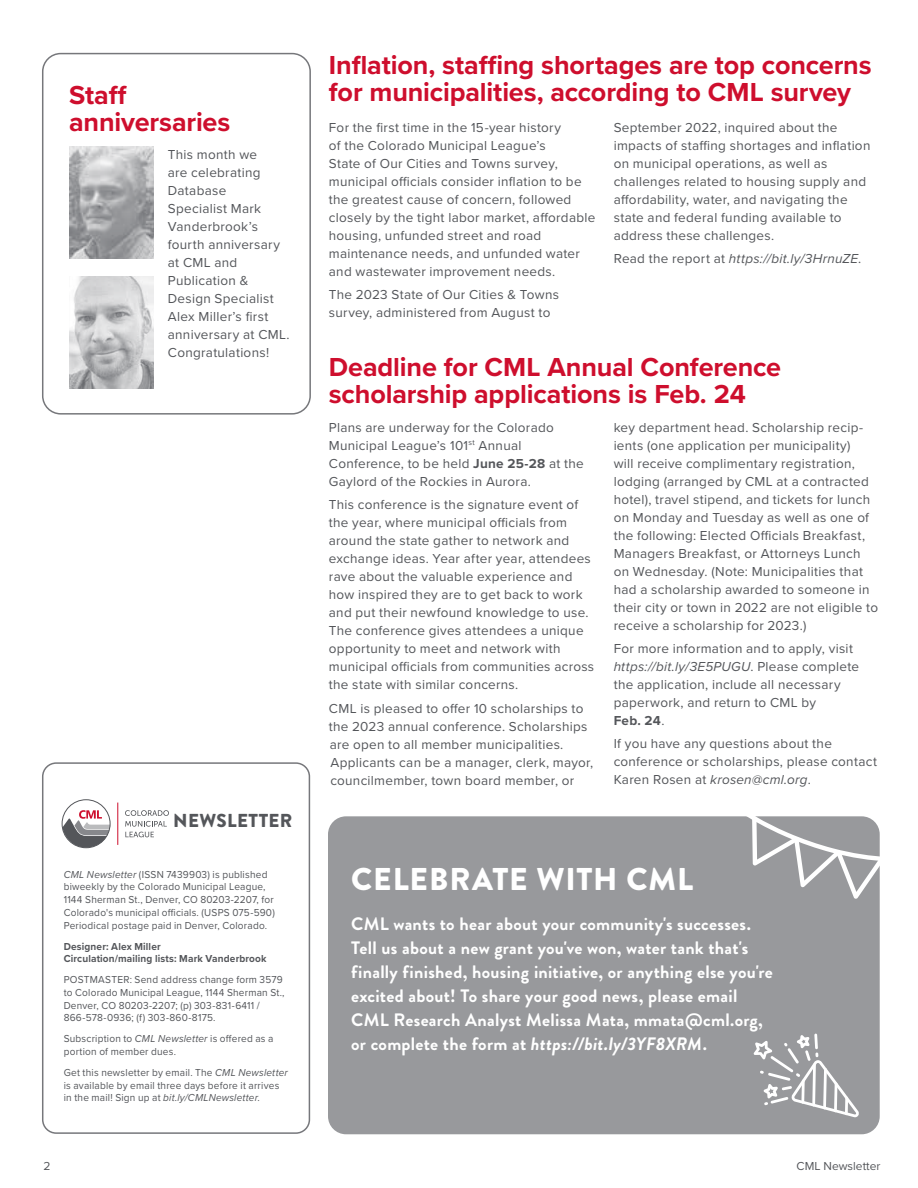
<style>
.page{position:relative;width:918px;height:1188px;background:#fff}
.page>*{position:absolute;margin:0;border:0;box-sizing:border-box;transform-origin:0 0}
.t1{font:900 31.5px "Brandon Grotesque";letter-spacing:.025em;color:#fff}
.t2{font:700 27px/27px "Proxima Nova";letter-spacing:-.005em;color:#ce0e2d}
.t3{font:900 18.75px "Brandon Grotesque";letter-spacing:.02em;color:#54565a}
.t4{font:700 18px/24px "Brandon Grotesque";letter-spacing:.015em;color:#fff}
.t5{font:13.5px/18px "Proxima Nova";letter-spacing:.02em;color:#54565a}
.t6{font:italic 13.5px "Proxima Nova";letter-spacing:.02em;color:#54565a}
.t7{font:12px "Proxima Nova";color:#54565a}
.t8{font:10.5px/12.8px "Proxima Nova";letter-spacing:.02em;color:#54565a;scale:.96 1}
.t9{font:700 10.5px/12.8px "Proxima Nova";letter-spacing:.015em;color:#54565a;scale:.96 1}
.s1{font-style:italic}
.s2{font-style:normal}
.s3{font-weight:700}
</style>
<div class="page">
<div style="left:42px;top:762px;width:268px;height:372px;border:2px solid #76777b;border-radius:14px"></div>
<hr style="left:117px;top:803px;width:1px;height:42px;background:#ce0e2d">
<svg style="left:62px;top:810px;width:48px;height:38px"></svg>
<svg style="left:125px;top:810px;width:44px;height:27px"></svg>
<div style="left:42px;top:53px;width:269px;height:362px;border:2px solid #76777b;border-radius:18px"></div>
<img style="left:69px;top:147px;width:84px;height:112px">
<div style="left:328px;top:816px;width:552px;height:318px;background:#98999c;border-radius:18px"></div>
<svg style="left:754px;top:1034px;width:105px;height:83px"></svg>
<svg style="left:743px;top:816px;width:137px;height:83px"></svg>
<img style="left:69px;top:276px;width:84px;height:112px">
<h2 class="t2" style="left:69px;top:81px;width:163px">Staff anniversaries</h2>
<p class="t5" style="left:168px;top:145px;width:123px">This month we<br>are celebrating<br>Database<br>Specialist Mark<br>Vanderbrook’s fourth anniversary at CML and<br>Publication &amp;<br>Design Specialist<br>Alex Miller’s first anniversary at CML.<br>Congratulations!</p>
<h3 class="t3" style="left:173px;top:807px;width:121px">NEWSLETTER</h3>
<p class="t8" style="left:64px;top:867px;width:221px"><span class="s1">CML Newsletter</span> (ISSN 7439903) is published biweekly by the Colorado Municipal League, 1144 Sherman St., Denver, CO 80203-2207, for Colorado's municipal officials. (USPS 075-590)<br>Periodical postage paid in Denver, Colorado.</p>
<p class="t9" style="left:64px;top:939px;width:213px">Designer: Alex Miller<br>Circulation/mailing lists: Mark Vanderbrook</p>
<p class="t8" style="left:64px;top:973px;width:232px">POSTMASTER: Send address change form 3579 to Colorado Municipal League, 1144 Sherman St., Denver, CO 80203-2207; (p) 303-831-6411 / 866-578-0936; (f) 303-860-8175.</p>
<p class="t8" style="left:64px;top:1032px;width:220px">Subscription to <span class="s1">CML Newsletter</span> is offered as a portion of member dues.</p>
<p class="t8" style="left:64px;top:1066px;width:235px">Get this newsletter by email. The <span class="s1">CML Newsletter </span>is available by email three days before it arrives in the mail! Sign up at <span class="s1">bit.ly/CMLNewsletter</span>.</p>
<h2 class="t2" style="left:329px;top:51px;width:544px">Inflation, staffing shortages are top concerns for municipalities, according to CML survey</h2>
<p class="t5" style="left:329px;top:118px;width:268px">For the first time in the 15-year history<br>of the Colorado Municipal League’s<br>State of Our Cities and Towns survey, municipal officials consider inflation to be the greatest cause of concern, followed closely by the tight labor market, affordable housing, unfunded street and road maintenance needs, and unfunded water and wastewater improvement needs.</p>
<p class="t5" style="left:329px;top:285px;width:232px">The 2023 State of Our Cities &amp; Towns survey, administered from August to</p>
<p class="t5" style="left:614px;top:118px;width:258px">September 2022, inquired about the impacts of staffing shortages and inflation on municipal operations, as well as challenges related to housing supply and affordability, water, and navigating the state and federal funding available to address these challenges.</p>
<p class="t6" style="left:614px;top:249px;width:249px"><span class="s2">Read the report at</span> https://bit.ly/3HrnuZE<span class="s2">.</span></p>
<h2 class="t2" style="left:329px;top:353px;width:454px">Deadline for CML Annual Conference scholarship applications is Feb. 24</h2>
<p class="t5" style="left:329px;top:418px;width:256px">Plans are underway for the Colorado Municipal League’s 101<sup>st</sup> Annual Conference, to be held <span class="s3">June 25-28</span> at the Gaylord of the Rockies in Aurora.</p>
<p class="t5" style="left:329px;top:495px;width:267px">This conference is the signature event of the year, where municipal officials from around the state gather to network and exchange ideas. Year after year, attendees rave about the valuable experience and how inspired they are to get back to work and put their newfound knowledge to use.<br>The conference gives attendees a unique opportunity to meet and network with municipal officials from communities across the state with similar concerns.</p>
<p class="t5" style="left:329px;top:698px;width:266px">CML is pleased to offer 10 scholarships to the 2023 annual conference. Scholarships are open to all member municipalities.<br>Applicants can be a manager, clerk, mayor, councilmember, town board member, or</p>
<p class="t5" style="left:614px;top:418px;width:266px">key department head. Scholarship recip&shy;ients (one application per municipality)<br>will receive complimentary registration, lodging (arranged by CML at a contracted hotel), travel stipend, and tickets for lunch on Monday and Tuesday as well as one of the following: Elected Officials Breakfast, Managers Breakfast, or Attorneys Lunch on Wednesday. (Note: Municipalities that had a scholarship awarded to someone in their city or town in 2022 are not eligible to receive a scholarship for 2023.)</p>
<p class="t5" style="left:614px;top:639px;width:247px">For more information and to apply, visit <span class="s1">https://bit.ly/3E5PUGU</span>. Please complete the application, include all necessary paperwork, and return to CML by<br><span class="s3">Feb. 24</span>.</p>
<p class="t5" style="left:614px;top:734px;width:265px">If you have any questions about the conference or scholarships, please contact<br>Karen Rosen at <span class="s1">krosen@cml.org</span>.</p>
<h1 class="t1" style="left:351px;top:857px;width:343px">CELEBRATE WITH CML</h1>
<p class="t4" style="left:351px;top:912px;width:423px">CML wants to hear about your community's successes.<br>Tell us about a new grant you've won, water tank that's finally finished, housing initiative, or anything else you're excited about! To share your good news, please email CML Research Analyst Melissa Mata, mmata@cml.org, or complete the form at <span class="s1">https://bit.ly/3YF8XRM</span>.</p>
<p class="t7" style="left:43px;top:1157px;width:9px">2</p>
<p class="t7" style="left:797px;top:1157px;width:85px">CML Newsletter</p>
</div>
